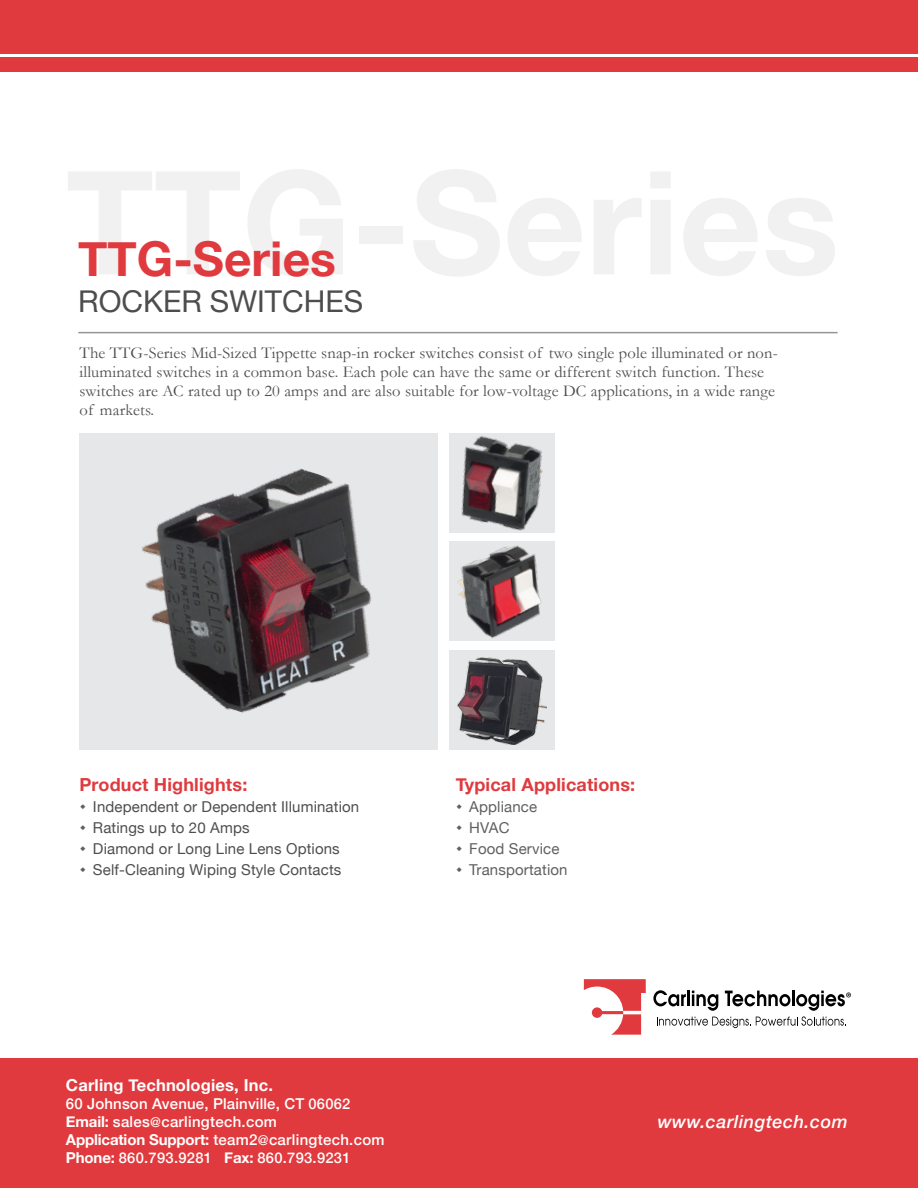
<style>
.page{position:relative;width:918px;height:1188px;background:#fff}
.page>*{position:absolute;margin:0;border:0;box-sizing:border-box;transform-origin:0 0}
.t1{font:700 48px "Helvetica Neue";color:#e03a3e}
.t2{font:30px "Helvetica Neue";color:#4d4d4f}
.t3{font:700 18px "Helvetica Neue";letter-spacing:.01em;color:#e03a3e}
.t4{font:italic 500 18px "Helvetica Neue";letter-spacing:.03em;color:#fff}
.t5{font:16.5px/18.8px "Garamond";letter-spacing:.01em;color:#4d4d4f}
.t6{font:700 16.5px "Helvetica Neue";letter-spacing:.01em;color:#fff}
.t7{font:15px/21px "Helvetica Neue";letter-spacing:.01em;color:#4e4e4f}
.t8{font:500 15px/18px "Helvetica Neue";letter-spacing:.02em;color:#fff}
.t9{font:15px/21px "Helvetica Neue";letter-spacing:.01em;color:#615f60}
.t10{font:500 14.7px "Helvetica Neue";letter-spacing:.02em;color:#fff}
.s1{font-size:14.7px}
.s2{font-weight:700}
.s3{font-size:13.5px}
.s4{font-weight:700;font-size:15px}
</style>
<div class="page">
<div style="left:0;top:57px;width:918px;height:15px;background:#e13a3e"></div>
<div style="left:0;top:0;width:918px;height:54px;background:#e13a3e"></div>
<div style="left:0;top:1058px;width:918px;height:130px;background:#e13a3e"></div>
<svg style="left:584px;top:979px;width:62px;height:56px"></svg>
<svg style="left:653px;top:990px;width:198px;height:38px"></svg>
<hr style="left:78px;top:332px;width:760px;height:1px;background:#939598">
<div style="left:79px;top:433px;width:359px;height:317px;background:#e6e7e8"></div>
<div style="left:449px;top:542px;width:106px;height:99px;background:#e6e7e8"></div>
<div style="left:449px;top:650px;width:106px;height:100px;background:#e6e7e8"></div>
<img style="left:141px;top:468px;width:231px;height:245px">
<img style="left:449px;top:433px;width:106px;height:100px">
<img style="left:457px;top:545px;width:85px;height:93px">
<img style="left:458px;top:658px;width:88px;height:87px">
<h1 class="t1" style="left:78px;top:221px;width:259px">TTG-Series</h1>
<h2 class="t2" style="left:78px;top:279px;width:286px">ROCKER SWITCHES</h2>
<p class="t5" style="left:79px;top:344px;width:700px">The TTG-Series Mid-Sized Tippette snap-in rocker switches consist of two single pole illuminated or non&shy;illuminated switches in a common base. Each pole can have the same or different switch function. These switches are AC rated up to 20 amps and are also suitable for low-voltage DC applications, in a wide range of markets.</p>
<p class="t3" style="left:79px;top:771px;width:169px">Product Highlights:</p>
<p class="t7" style="left:93px;top:797px;width:268px">Independent or Dependent Illumination<br>Ratings up to 20 Amps<br>Diamond or Long Line Lens Options<br>Self-Cleaning Wiping Style Contacts</p>
<p class="t3" style="left:456px;top:771px;width:181px">Typical Applications:</p>
<p class="t9" style="left:469px;top:797px;width:100px">Appliance<br>HVAC<br>Food Service<br>Transportation</p>
<p class="t6" style="left:66px;top:1072px;width:208px">Carling Technologies, Inc.</p>
<p class="t8" style="left:66px;top:1093px;width:320px">60 Johnson Avenue, Plainville, CT <span class="s1">06062<br></span><span class="s2">Email:</span> sales<span class="s3">@</span>carlingtech.com<br><span class="s2">Application Support:</span> team2<span class="s3">@</span>carlingtech.com</p>
<p class="t10" style="left:66px;top:1146px;width:286px"><span class="s4">Phone:</span> 860.793.9281 <span class="s4">Fax:</span> 860.793.9231</p>
<p class="t4" style="left:658px;top:1106px;width:192px">www.carlingtech.com</p>
</div>
